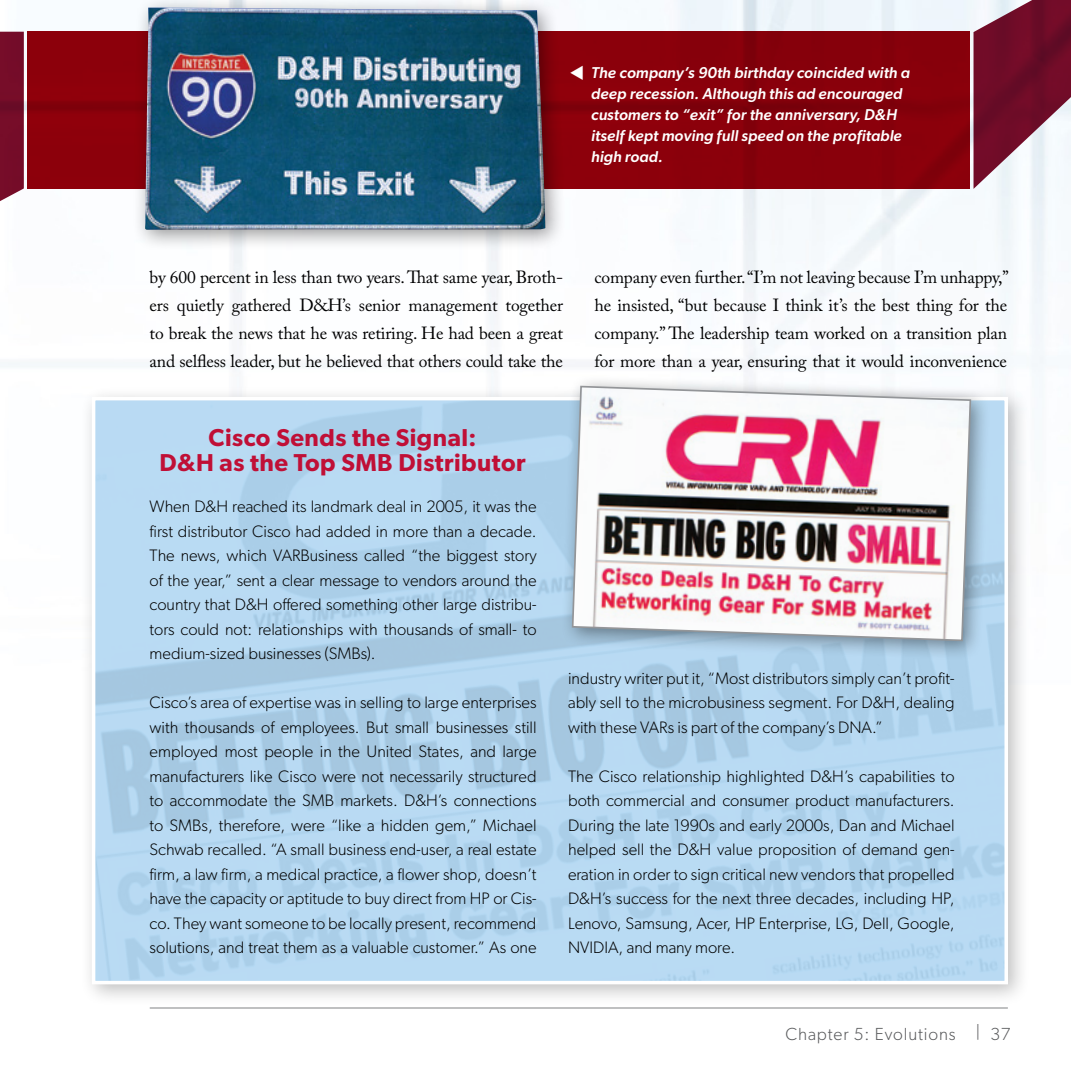
<style>
.page{position:relative;width:1071px;height:1071px;background:#fff}
.page>*{position:absolute;margin:0;border:0;box-sizing:border-box;transform-origin:0 0}
.t1{font:600 24.5px/24.5px "Gibson";letter-spacing:.02em;color:#c00f36;text-align:center}
.t2{font:17.5px/28px "Adobe Caslon Pro";letter-spacing:-.01em;color:#000;text-align:justify}
.t3{font:300 17.5px "Gibson";letter-spacing:.05em;color:#58595b}
.t4{font:300 16.62px/24.5px "Gibson";color:#000;text-align:justify}
.t5{font:italic 500 15.75px/21px "Gibson";letter-spacing:.01em;color:#fff}
</style>
<div class="page">
<img style="left:0;top:0;width:1065px;height:374px">
<hr style="left:150px;top:1008px;width:858px;height:1px;background:#808285">
<svg style="left:974px;top:0;width:97px;height:189px"></svg>
<div style="left:28px;top:32px;width:942px;height:157px;background:#8b000b"></div>
<svg style="left:0;top:32px;width:24px;height:221px"></svg>
<div style="left:80px;top:385px;width:950px;height:622px;background:#000;opacity:.25"></div>
<img style="left:97px;top:402px;width:906px;height:577px">
<div style="left:92px;top:397px;width:916px;height:587px;border:4px solid #fff"></div>
<div style="left:560px;top:374px;width:431px;height:287px;background:#000;opacity:.4"></div>
<img style="left:571px;top:385px;width:401px;height:257px">
<div style="left:132px;top:0;width:434px;height:252px;background:#000;opacity:.4"></div>
<img style="left:145px;top:8px;width:400px;height:222px">
<p class="t5" style="left:591px;top:62px;width:320px">The company’s 90th birthday coincided with a deep recession. Although this ad encouraged customers to “exit” for the anniversary, D&amp;H itself kept moving full speed on the profitable high road.</p>
<p class="t2" style="left:150px;top:263px;width:415px">by 600 percent in less than two years. That same year, Broth&shy;ers quietly gathered D&amp;H’s senior management together to break the news that he was retiring. He had been a great and selfless leader, but he believed that others could take the</p>
<p class="t2" style="left:595px;top:263px;width:416px">company even further. “I’m not leaving because I’m unhappy,” he insisted, “but because I think it’s the best thing for the company.” The leadership team worked on a transition plan for more than a year, ensuring that it would inconvenience</p>
<h1 class="t1" style="left:159px;top:425px;width:368px">Cisco Sends the Signal:<br>D&amp;H as the Top SMB Distributor</h1>
<p class="t4" style="left:150px;top:494px;width:389px">When D&amp;H reached its landmark deal in 2005, it was the first distributor Cisco had added in more than a decade.<br>The news, which VARBusiness called “the biggest story of the year,” sent a clear message to vendors around the country that D&amp;H offered something other large distribu&shy;tors could not: relationships with thousands of small- to medium-sized businesses (SMBs).</p>
<p class="t4" style="left:150px;top:690px;width:389px">Cisco’s area of expertise was in selling to large enterprises with thousands of employees. But small businesses still employed most people in the United States, and large manufacturers like Cisco were not necessarily structured to accommodate the SMB markets. D&amp;H’s connections to SMBs, therefore, were “like a hidden gem,” Michael Schwab recalled. “A small business end-user, a real estate firm, a law firm, a medical practice, a flower shop, doesn’t have the capacity or aptitude to buy direct from HP or Cis&shy;co. They want someone to be locally present, recommend solutions, and treat them as a valuable customer.” As one</p>
<p class="t4" style="left:568px;top:666px;width:388px">industry writer put it, “Most distributors simply can’t profit&shy;ably sell to the microbusiness segment. For D&amp;H, dealing with these VARs is part of the company’s DNA.”</p>
<p class="t4" style="left:568px;top:764px;width:388px">The Cisco relationship highlighted D&amp;H’s capabilities to both commercial and consumer product manufacturers.<br>During the late 1990s and early 2000s, Dan and Michael helped sell the D&amp;H value proposition of demand gen&shy;eration in order to sign critical new vendors that propelled D&amp;H’s success for the next three decades, including HP, Lenovo, Samsung, Acer, HP Enterprise, LG, Dell, Google, NVIDIA, and many more.</p>
<p class="t3" style="left:785px;top:1023px;width:227px">Chapter 5: Evolutions | 37</p>
</div>
